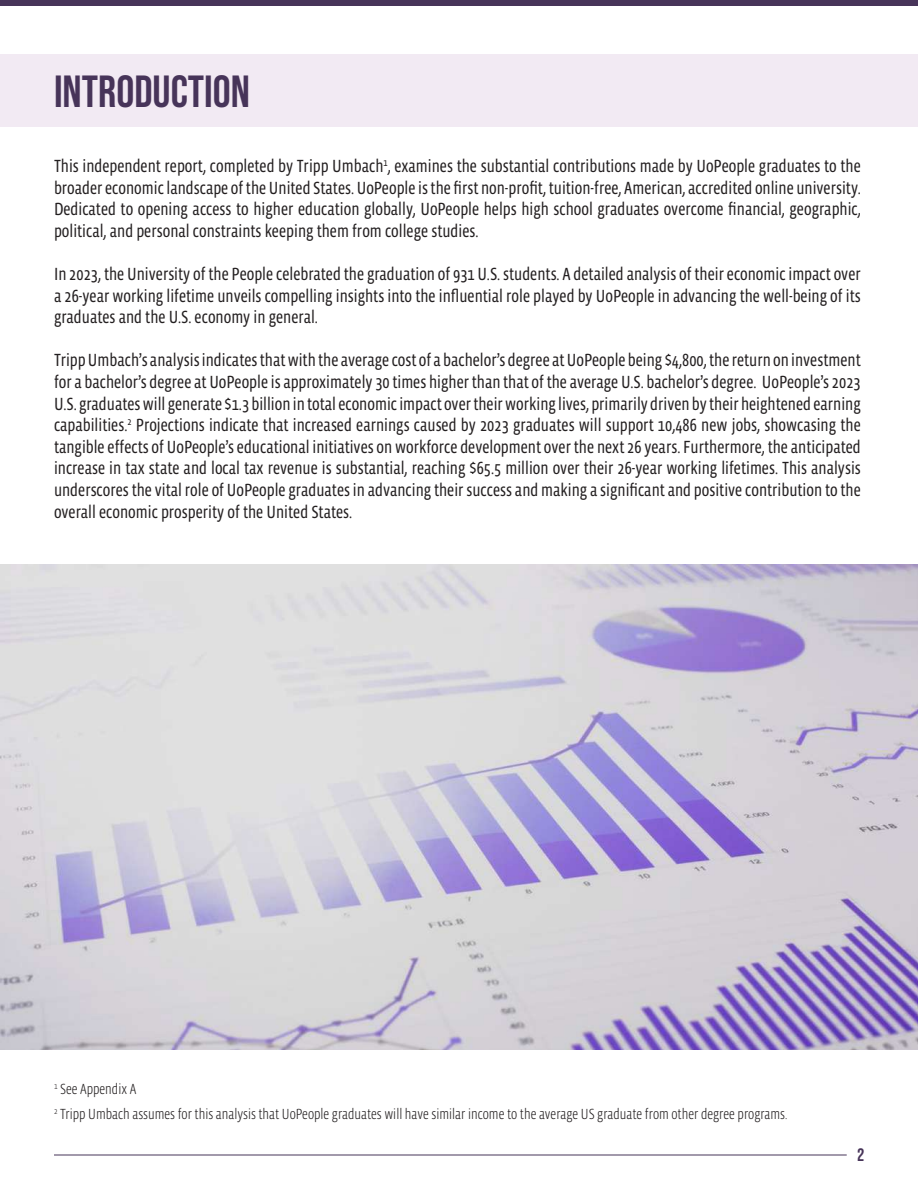
<style>
.page{position:relative;width:918px;height:1188px;background:#fff}
.page>*{position:absolute;margin:0;border:0;box-sizing:border-box;transform-origin:0 0}
.t1{font:700 45px "Bebas Neue Pro";color:#473459}
.t2{font:18px/21.6px "Vista Sans Nar OTCE";color:#231f20;text-align:justify}
.t3{font:700 18px "Bebas Neue Pro";color:#473459}
.t4{font:300 15px/24.8px "Vista Sans Nar OTCE";color:#231f20}
</style>
<div class="page">
<div style="left:0;top:0;width:918px;height:6px;background:#473459"></div>
<hr style="left:54px;top:1155px;width:793px;height:1px;background:#473459">
<div style="left:0;top:54px;width:918px;height:72px;background:#f2eaf3"></div>
<img style="left:0;top:565px;width:918px;height:485px">
<h1 class="t1" style="left:54px;top:65px;width:198px">INTRODUCTION</h1>
<p class="t2" style="left:54px;top:155px;width:808px">This independent report, completed by Tripp Umbach<sup>1</sup>, examines the substantial contributions made by UoPeople graduates to the broader economic landscape of the United States. UoPeople is the first non-profit, tuition-free, American, accredited online university.<br>Dedicated to opening access to higher education globally, UoPeople helps high school graduates overcome financial, geographic, political, and personal constraints keeping them from college studies.</p>
<p class="t2" style="left:54px;top:263px;width:808px">In 2023, the University of the People celebrated the graduation of 931 U.S. students. A detailed analysis of their economic impact over a 26-year working lifetime unveils compelling insights into the influential role played by UoPeople in advancing the well-being of its graduates and the U.S. economy in general.</p>
<p class="t2" style="left:54px;top:349px;width:808px">Tripp Umbach’s analysis indicates that with the average cost of a bachelor’s degree at UoPeople being $4,800, the return on investment for a bachelor’s degree at UoPeople is approximately 30 times higher than that of the average U.S. bachelor’s degree. UoPeople’s 2023<br>U.S. graduates will generate $1.3 billion in total economic impact over their working lives, primarily driven by their heightened earning capabilities.<sup>2</sup> Projections indicate that increased earnings caused by 2023 graduates will support 10,486 new jobs, showcasing the tangible effects of UoPeople’s educational initiatives on workforce development over the next 26 years. Furthermore, the anticipated increase in tax state and local tax revenue is substantial, reaching $65.5 million over their 26-year working lifetimes. This analysis underscores the vital role of UoPeople graduates in advancing their success and making a significant and positive contribution to the overall economic prosperity of the United States.</p>
<p class="t4" style="left:54px;top:1077px;width:735px"><sup>1</sup> See Appendix A<br><sup>2</sup> Tripp Umbach assumes for this analysis that UoPeople graduates will have similar income to the average US graduate from other degree programs.</p>
<p class="t3" style="left:857px;top:1145px;width:8px">2</p>
</div>
